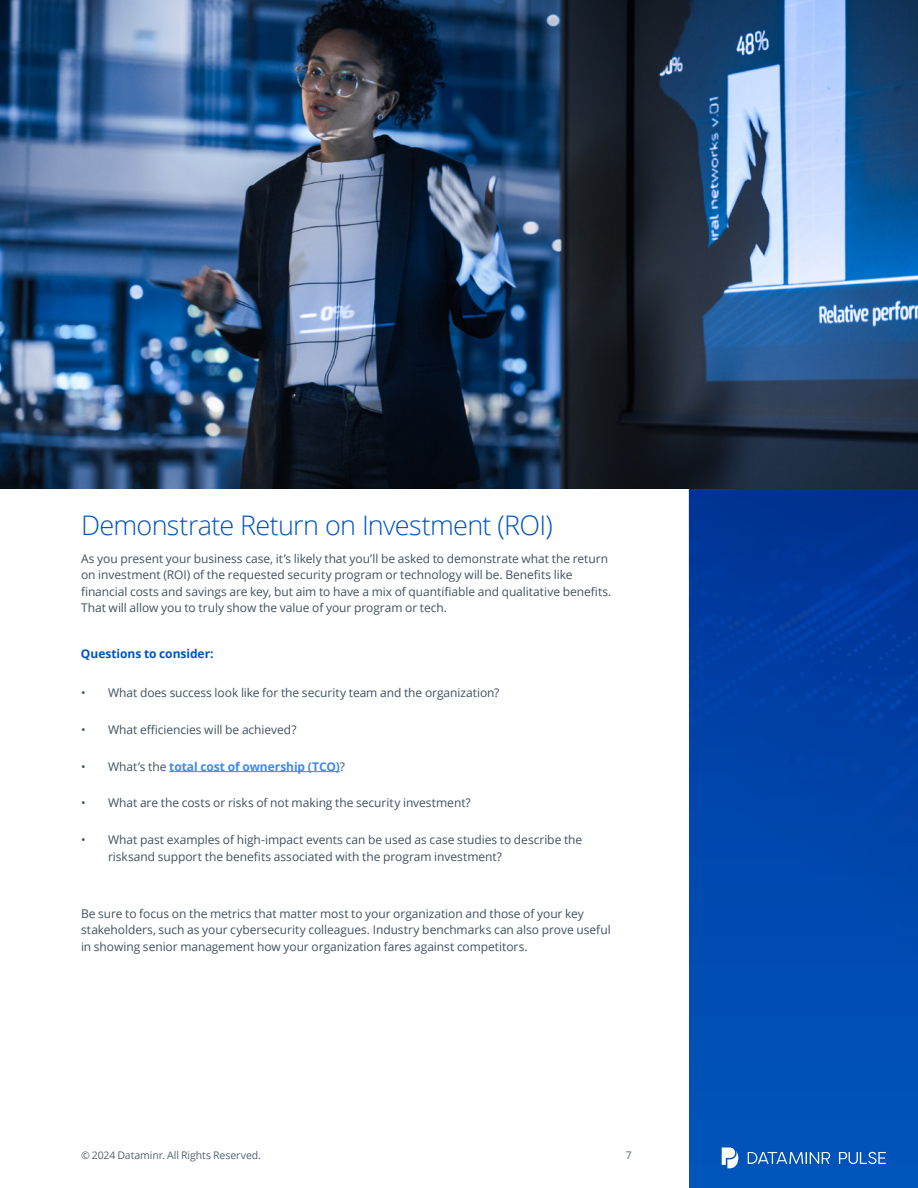
<style>
.page{position:relative;width:918px;height:1188px;background:#fff}
.page>*{position:absolute;margin:0;border:0;box-sizing:border-box;transform-origin:0 0}
.t1{font:300 27px "Open Sans";letter-spacing:-.025em;color:#0056bb}
.t2{font:12px/16.5px "Open Sans";letter-spacing:-.005em;color:#405261}
.t3{font:700 12px "Open Sans";letter-spacing:-.005em;color:#3d88f9}
.t4{font:700 12px "Open Sans";letter-spacing:-.005em;color:#0056bb}
.t5{font:10.5px "Open Sans";letter-spacing:-.01em;color:#536371}
.s1{font-weight:400;color:#405261}
</style>
<div class="page">
<svg style="left:689px;top:488px;width:229px;height:700px;background:#0045a9"></svg>
<svg style="left:748px;top:1152px;width:82px;height:12px"></svg>
<svg style="left:839px;top:1152px;width:47px;height:12px"></svg>
<svg style="left:722px;top:1148px;width:16px;height:20px"></svg>
<img style="left:0;top:0;width:918px;height:488px">
<hr style="left:169px;top:771px;width:171px;height:1px;background:#3d88f9">
<h1 class="t1" style="left:81px;top:507px;width:473px">Demonstrate Return on Investment (ROI)</h1>
<p class="t2" style="left:81px;top:550px;width:532px">As you present your business case, it’s likely that you’ll be asked to demonstrate what the return on investment (ROI) of the requested security program or technology will be. Benefits like financial costs and savings are key, but aim to have a mix of quantifiable and qualitative benefits.<br>That will allow you to truly show the value of your program or tech.</p>
<p class="t4" style="left:81px;top:645px;width:134px">Questions to consider:</p>
<p class="t2" style="left:81px;top:684px;width:420px">• What does success look like for the security team and the organization?</p>
<p class="t2" style="left:81px;top:721px;width:217px">• What efficiencies will be achieved?</p>
<p class="t3" style="left:81px;top:758px;width:265px"><span class="s1">• What’s the</span> total cost of ownership (TCO)<span class="s1">?</span></p>
<p class="t2" style="left:81px;top:795px;width:391px">• What are the costs or risks of not making the security investment?</p>
<p class="t2" style="left:108px;top:831px;width:476px;text-indent:-27px">• What past examples of high-impact events can be used as case studies to describe the risksand support the benefits associated with the program investment?</p>
<p class="t2" style="left:81px;top:905px;width:531px">Be sure to focus on the metrics that matter most to your organization and those of your key stakeholders, such as your cybersecurity colleagues. Industry benchmarks can also prove useful in showing senior management how your organization fares against competitors.</p>
<p class="t5" style="left:81px;top:1148px;width:182px">© 2024 Dataminr. All Rights Reserved.</p>
<p class="t5" style="left:626px;top:1148px;width:8px">7</p>
</div>
